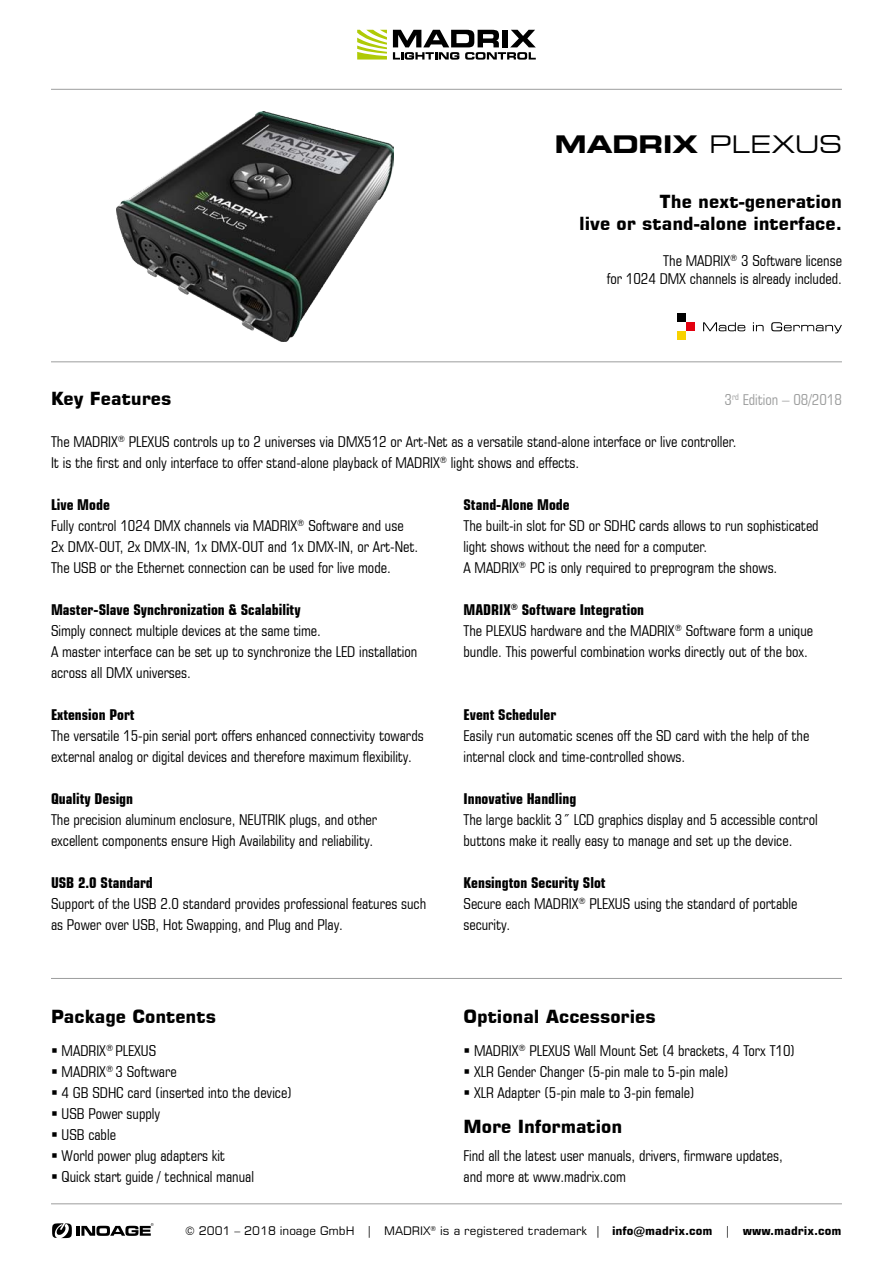
<style>
.page{position:relative;width:893px;height:1263px;background:#fff}
.page>*{position:absolute;margin:0;border:0;box-sizing:border-box;transform-origin:0 0}
.t1{font:700 expanded 24px "Square 721 BT";color:#000}
.t2{font:700 18px/21.6px "Square 721 BT";color:#000;text-align:right}
.t3{font:condensed 15px/21px "Square 721 BT";color:#000}
.t4{font:700 condensed 15px "Square 721 BT";color:#000}
.t5{font:condensed 15px "Square 721 BT";color:#9c9d9d}
.t6{font:11.7px "Square 721 BT";color:#000}
.s1{font-weight:400}
.s2{font-weight:700}
.s3{font-stretch:expanded}
</style>
<div class="page">
<hr style="left:51px;top:361px;width:791px;height:1px;background:#9c9d9d">
<svg style="left:52px;top:1223px;width:102px;height:15px"></svg>
<hr style="left:51px;top:89px;width:791px;height:1px;background:#9c9d9d">
<hr style="left:51px;top:978px;width:791px;height:1px;background:#9c9d9d">
<hr style="left:51px;top:1203px;width:791px;height:1px;background:#9c9d9d">
<img style="left:117px;top:112px;width:276px;height:229px">
<svg style="left:357px;top:30px;width:30px;height:30px"></svg>
<svg style="left:393px;top:30px;width:143px;height:30px"></svg>
<div style="left:677px;top:331px;width:9px;height:9px;background:#f8d200"></div>
<div style="left:677px;top:313px;width:9px;height:9px;background:#000"></div>
<div style="left:686px;top:322px;width:9px;height:9px;background:#e3000f"></div>
<svg style="left:703px;top:322px;width:42px;height:9px"></svg>
<svg style="left:753px;top:322px;width:11px;height:9px"></svg>
<svg style="left:771px;top:322px;width:71px;height:11px"></svg>
<h1 class="t1" style="left:555px;top:129px;width:288px">MADRIX <span class="s1">PLEXUS</span></h1>
<p class="t2" style="left:579px;top:191px;width:264px">The next-generation<br>live or stand-alone interface.</p>
<p class="t3" style="left:607px;top:251px;width:236px;line-height:18px;text-align:right">The MADRIX<sup>®</sup> 3 Software license<br>for 1024 DMX channels is already included.</p>
<p class="t2" style="left:51px;top:387px;width:122px">Key Features</p>
<p class="t5" style="left:724px;top:390px;width:119px">3<sup>rd</sup> Edition – 08/2018</p>
<p class="t3" style="left:51px;top:431px;width:687px">The MADRIX<sup>®</sup> PLEXUS controls up to 2 universes via DMX512 or Art-Net as a versatile stand-alone interface or live controller.<br>It is the first and only interface to offer stand-alone playback of MADRIX<sup>®</sup> light shows and effects.</p>
<p class="t3" style="left:51px;top:494px;width:369px"><span class="s2">Live Mode<br></span>Fully control 1024 DMX channels via MADRIX<sup>®</sup> Software and use 2x DMX-OUT, 2x DMX-IN, 1x DMX-OUT and 1x DMX-IN, or Art-Net.<br>The USB or the Ethernet connection can be used for live mode.</p>
<p class="t4" style="left:51px;top:600px;width:251px">Master-Slave Synchronization &amp; Scalability</p>
<p class="t3" style="left:51px;top:620px;width:368px">Simply connect multiple devices at the same time.<br>A master interface can be set up to synchronize the LED installation across all DMX universes.</p>
<p class="t4" style="left:51px;top:705px;width:85px">Extension Port</p>
<p class="t3" style="left:51px;top:725px;width:374px">The versatile 15-pin serial port offers enhanced connectivity towards external analog or digital devices and therefore maximum flexibility.</p>
<p class="t4" style="left:51px;top:789px;width:84px">Quality Design</p>
<p class="t3" style="left:51px;top:809px;width:328px">The precision aluminum enclosure, NEUTRIK plugs, and other excellent components ensure High Availability and reliability.</p>
<p class="t4" style="left:51px;top:873px;width:103px">USB 2.0 Standard</p>
<p class="t3" style="left:51px;top:893px;width:377px">Support of the USB 2.0 standard provides professional features such as Power over USB, Hot Swapping, and Plug and Play.</p>
<p class="t2" style="left:51px;top:1005px;width:166px">Package Contents</p>
<p class="t3" style="left:51px;top:1040px;width:107px">▪ MADRIX<sup>®</sup> PLEXUS</p>
<p class="t3" style="left:51px;top:1061px;width:127px">▪ MADRIX<sup>®</sup> 3 Software</p>
<p class="t3" style="left:51px;top:1082px;width:243px">▪ 4 GB SDHC card (inserted into the device)</p>
<p class="t3" style="left:51px;top:1103px;width:111px">▪ USB Power supply</p>
<p class="t3" style="left:51px;top:1124px;width:66px">▪ USB cable</p>
<p class="t3" style="left:51px;top:1145px;width:176px">▪ World power plug adapters kit</p>
<p class="t3" style="left:51px;top:1166px;width:204px">▪ Quick start guide / technical manual</p>
<p class="t4" style="left:463px;top:495px;width:108px">Stand-Alone Mode</p>
<p class="t3" style="left:463px;top:515px;width:357px">The built-in slot for SD or SDHC cards allows to run sophisticated light shows without the need for a computer.<br>A MADRIX<sup>®</sup> PC is only required to preprogram the shows.</p>
<p class="t3" style="left:463px;top:599px;width:351px"><span class="s2">MADRIX</span><sup>®</sup> <span class="s2">Software Integration<br></span>The PLEXUS hardware and the MADRIX<sup>®</sup> Software form a unique bundle. This powerful combination works directly out of the box.</p>
<p class="t4" style="left:463px;top:705px;width:94px">Event Scheduler</p>
<p class="t3" style="left:463px;top:725px;width:347px">Easily run automatic scenes off the SD card with the help of the internal clock and time-controlled shows.</p>
<p class="t4" style="left:463px;top:789px;width:114px">Innovative Handling</p>
<p class="t3" style="left:463px;top:809px;width:356px">The large backlit 3˝ LCD graphics display and 5 accessible control buttons make it really easy to manage and set up the device.</p>
<p class="t3" style="left:463px;top:872px;width:336px"><span class="s2">Kensington Security Slot<br></span>Secure each MADRIX<sup>®</sup> PLEXUS using the standard of portable security.</p>
<p class="t2" style="left:463px;top:1005px;width:194px">Optional Accessories</p>
<p class="t3" style="left:463px;top:1040px;width:333px">▪ MADRIX<sup>®</sup> PLEXUS Wall Mount Set (4 brackets, 4 Torx T10)</p>
<p class="t3" style="left:463px;top:1061px;width:267px">▪ XLR Gender Changer (5-pin male to 5-pin male)</p>
<p class="t3" style="left:463px;top:1082px;width:233px">▪ XLR Adapter (5-pin male to 3-pin female)</p>
<p class="t2" style="left:463px;top:1116px;width:160px">More Information</p>
<p class="t3" style="left:463px;top:1145px;width:321px">Find all the latest user manuals, drivers, firmware updates, and more at www.madrix.com</p>
<p class="t6" style="left:185px;top:1223px;width:658px">© 2001 – 2018 inoage GmbH <span class="s3">|</span> MADRIX<sup>®</sup> is a registered trademark <span class="s3">|</span> <span class="s2">info@madrix.com</span> <span class="s3">|</span> <span class="s2">www.madrix.com</span></p>
</div>
